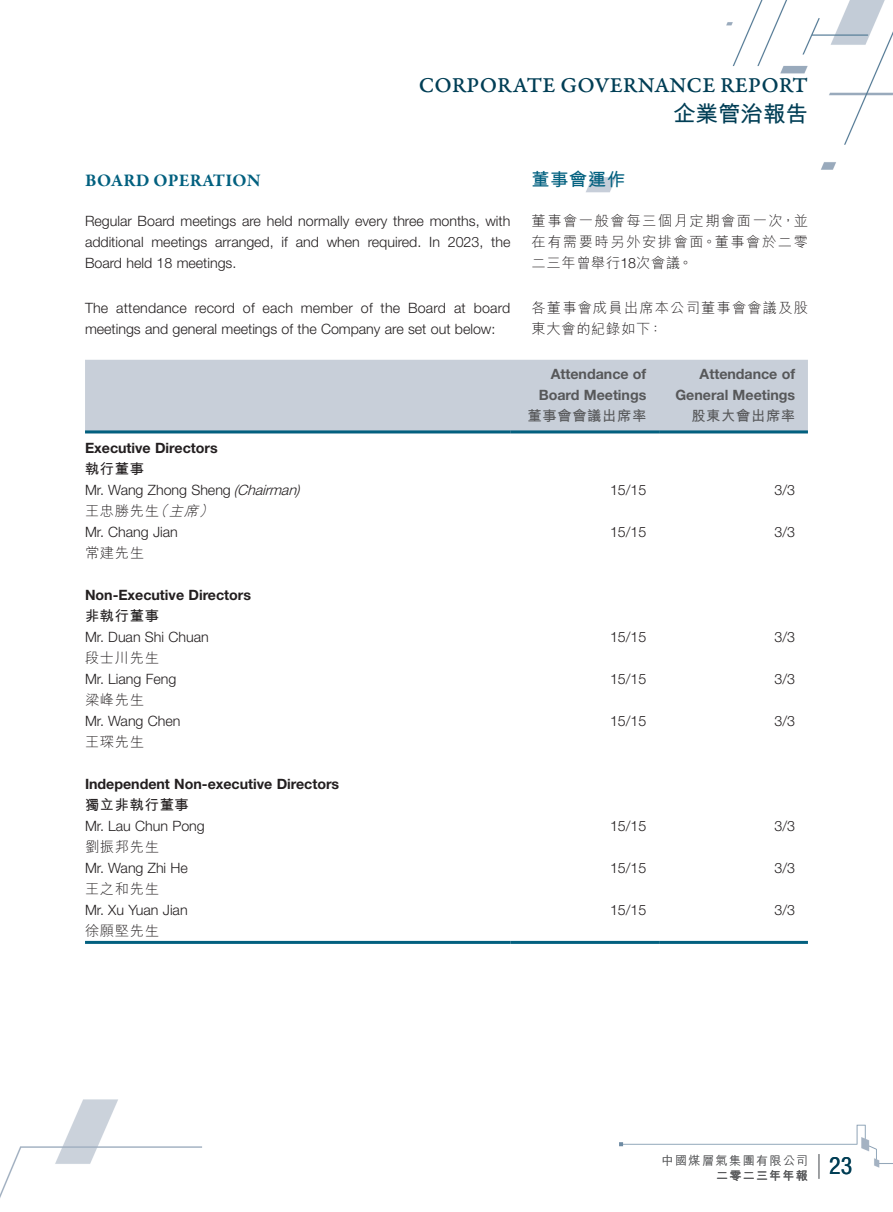
<style>
.page{position:relative;width:893px;height:1212px;background:#fff}
.page>*{position:absolute;margin:0;border:0;box-sizing:border-box;transform-origin:0 0}
.t1{font:condensed 24px "Helvetica Neue LT Std";color:#013e55}
.t2{font:22.5px "Garamond Premr Pro Med Capt";letter-spacing:.01em;color:#013e55}
.t3{font:700 22.5px "M Hei HK";color:#013e55}
.t4{font:700 18px "Garamond Premr Pro";letter-spacing:.01em;color:#02607f}
.t5{font:700 18px "M Hei HK";letter-spacing:.05em;color:#02607f}
.t6{font:300 14.25px/21px "Helvetica Neue LT Std";color:#231f20;text-align:justify}
.t7{font:300 14.25px/21px "M Hei HK";letter-spacing:.08em;color:#231f20;text-align:justify}
.t8{font:700 14.25px "Helvetica Neue LT Std";color:#231f20}
.t9{font:700 14.25px/21px "Helvetica Neue LT Std";color:#57585a;text-align:right}
.t10{font:700 14.25px "M Hei HK";letter-spacing:.05em;color:#231f20}
.t11{font:700 14.25px "M Hei HK";letter-spacing:.05em;color:#57585a}
.t12{font:300 12px "M Hei HK";letter-spacing:.125em;color:#57585a}
.t13{font:700 12px "M Hei HK";letter-spacing:.115em;color:#57585a}
.s1{font-family:"Helvetica Neue LT Std"}
.s2{font-style:italic}
</style>
<div class="page">
<img style="left:0;top:0;width:893px;height:1198px">
<svg style="left:819px;top:1154px;width:1px;height:25px"></svg>
<div style="left:85px;top:360px;width:723px;height:70px;background:#c8cfd9"></div>
<hr style="left:85px;top:430px;width:425px;height:3px;background:#02607f">
<hr style="left:510px;top:430px;width:149px;height:3px;background:#02607f">
<hr style="left:659px;top:430px;width:149px;height:3px;background:#02607f">
<hr style="left:85px;top:941px;width:425px;height:3px;background:#02607f">
<hr style="left:510px;top:941px;width:149px;height:3px;background:#02607f">
<hr style="left:659px;top:941px;width:149px;height:3px;background:#02607f">
<h2 class="t2" style="left:419px;top:72px;width:391px">CORPORATE GOVERNANCE REPORT</h2>
<h2 class="t3" style="left:673px;top:97px;width:136px">企業管治報告</h2>
<p class="t4" style="left:85px;top:169px;width:177px">BOARD OPERATION</p>
<p class="t6" style="left:85px;top:210px;width:427px">Regular Board meetings are held normally every three months, with additional meetings arranged, if and when required. In 2023, the Board held 18 meetings.</p>
<p class="t6" style="left:85px;top:297px;width:427px">The attendance record of each member of the Board at board meetings and general meetings of the Company are set out below:</p>
<p class="t5" style="left:531px;top:166px;width:95px">董事會運作</p>
<p class="t7" style="left:531px;top:210px;width:278px">董事會一般會每三個月定期會面一次，並在有需要時另外安排會面。董事會於二零二三年曾舉行<span class="s1">18</span>次會議。</p>
<p class="t7" style="left:531px;top:297px;width:278px">各董事會成員出席本公司董事會會議及股東大會的紀錄如下：</p>
<p class="t9" style="left:539px;top:363px;width:109px">Attendance of<br>Board Meetings</p>
<p class="t9" style="left:675px;top:363px;width:121px">Attendance of<br>General Meetings</p>
<p class="t11" style="left:528px;top:405px;width:120px">董事會會議出席率</p>
<p class="t11" style="left:691px;top:405px;width:105px">股東大會出席率</p>
<p class="t8" style="left:85px;top:439px;width:134px">Executive Directors</p>
<p class="t10" style="left:85px;top:458px;width:61px">執行董事</p>
<p class="t6" style="left:85px;top:479px;width:217px">Mr. Wang Zhong Sheng <span class="s2">(Chairman)</span></p>
<p class="t6" style="left:610px;top:479px;width:38px">15/15</p>
<p class="t6" style="left:775px;top:479px;width:22px">3/3</p>
<p class="t7" style="left:85px;top:500px;width:133px">王忠勝先生<span class="s2">（主席）</span></p>
<p class="t6" style="left:85px;top:521px;width:94px">Mr. Chang Jian</p>
<p class="t6" style="left:610px;top:521px;width:38px">15/15</p>
<p class="t6" style="left:775px;top:521px;width:22px">3/3</p>
<p class="t7" style="left:85px;top:542px;width:61px">常建先生</p>
<p class="t8" style="left:85px;top:586px;width:168px">Non-Executive Directors</p>
<p class="t10" style="left:85px;top:605px;width:75px">非執行董事</p>
<p class="t6" style="left:85px;top:626px;width:125px">Mr. Duan Shi Chuan</p>
<p class="t6" style="left:610px;top:626px;width:38px">15/15</p>
<p class="t6" style="left:775px;top:626px;width:22px">3/3</p>
<p class="t7" style="left:85px;top:647px;width:75px">段士川先生</p>
<p class="t6" style="left:85px;top:668px;width:93px">Mr. Liang Feng</p>
<p class="t6" style="left:610px;top:668px;width:38px">15/15</p>
<p class="t6" style="left:775px;top:668px;width:22px">3/3</p>
<p class="t7" style="left:85px;top:689px;width:61px">梁峰先生</p>
<p class="t6" style="left:85px;top:710px;width:97px">Mr. Wang Chen</p>
<p class="t6" style="left:610px;top:710px;width:38px">15/15</p>
<p class="t6" style="left:775px;top:710px;width:22px">3/3</p>
<p class="t7" style="left:85px;top:731px;width:61px">王琛先生</p>
<p class="t8" style="left:85px;top:775px;width:256px">Independent Non-executive Directors</p>
<p class="t10" style="left:85px;top:794px;width:105px">獨立非執行董事</p>
<p class="t6" style="left:85px;top:815px;width:121px">Mr. Lau Chun Pong</p>
<p class="t6" style="left:610px;top:815px;width:38px">15/15</p>
<p class="t6" style="left:775px;top:815px;width:22px">3/3</p>
<p class="t7" style="left:85px;top:836px;width:75px">劉振邦先生</p>
<p class="t6" style="left:85px;top:857px;width:104px">Mr. Wang Zhi He</p>
<p class="t6" style="left:610px;top:857px;width:38px">15/15</p>
<p class="t6" style="left:775px;top:857px;width:22px">3/3</p>
<p class="t7" style="left:85px;top:878px;width:75px">王之和先生</p>
<p class="t6" style="left:85px;top:899px;width:104px">Mr. Xu Yuan Jian</p>
<p class="t6" style="left:610px;top:899px;width:38px">15/15</p>
<p class="t6" style="left:775px;top:899px;width:22px">3/3</p>
<p class="t7" style="left:85px;top:920px;width:75px">徐願堅先生</p>
<p class="t12" style="left:662px;top:1154px;width:147px">中國煤層氣集團有限公司</p>
<p class="t13" style="left:716px;top:1167px;width:93px">二零二三年年報</p>
<h1 class="t1" style="left:829px;top:1152px;width:25px">23</h1>
</div>
